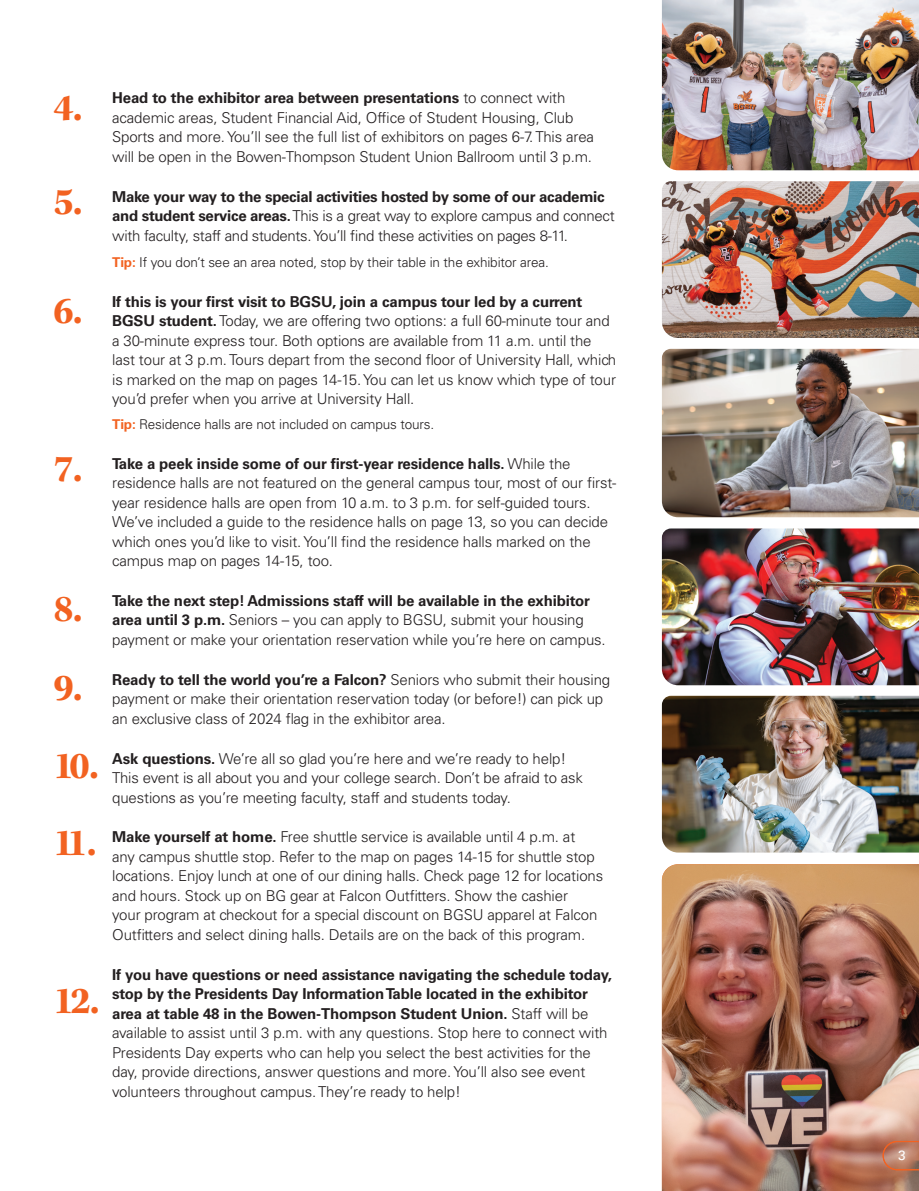
<style>
.page{position:relative;width:919px;height:1191px;background:#fff}
.page>*{position:absolute;margin:0;border:0;box-sizing:border-box;transform-origin:0 0}
.t1{font:700 39px "Kepler Std";color:#f26221}
.t2{font:300 15px/19.5px "Univers LT Std";letter-spacing:-.01em;color:#231f20}
.t3{font:700 15px "Univers LT Std";letter-spacing:-.01em;color:#231f20}
.t4{font:300 13.5px "Univers LT Std";letter-spacing:-.01em;color:#231f20}
.t5{font:13.5px "Univers LT Std";color:#fff}
.s1{font-weight:700}
.s2{font-weight:700;color:#f26221}
</style>
<div class="page">
<img style="left:662px;top:349px;width:257px;height:168px">
<img style="left:662px;top:181px;width:257px;height:157px">
<img style="left:662px;top:528px;width:257px;height:157px">
<img style="left:662px;top:695px;width:257px;height:157px">
<img style="left:662px;top:0;width:257px;height:170px">
<img style="left:662px;top:864px;width:257px;height:326px">
<svg style="left:882px;top:1140px;width:37px;height:30px"></svg>
<h1 class="t1" style="left:53px;top:85px;width:31px">4.</h1>
<p class="t2" style="left:112px;top:88px;width:483px"><span class="s1">Head to the exhibitor area between presentations</span> to connect with academic areas, Student Financial Aid, Office of Student Housing, Club Sports and more. You’ll see the full list of exhibitors on pages 6-7. This area will be open in the Bowen-Thompson Student Union Ballroom until 3 p.m.</p>
<h1 class="t1" style="left:53px;top:180px;width:31px">5.</h1>
<p class="t2" style="left:112px;top:186px;width:504px"><span class="s1">Make your way to the special activities hosted by some of our academic and student service areas.</span>This is a great way to explore campus and connect with faculty, staff and students. You’ll find these activities on pages 8-11.</p>
<p class="t4" style="left:112px;top:254px;width:438px"><span class="s2">Tip:</span> If you don’t see an area noted, stop by their table in the exhibitor area.</p>
<h1 class="t1" style="left:53px;top:289px;width:31px">6.</h1>
<p class="t2" style="left:112px;top:291px;width:505px"><span class="s1">If this is your first visit to BGSU, join a campus tour led by a current BGSU student.</span> Today, we are offering two options: a full 60-minute tour and a 30-minute express tour. Both options are available from 11 a.m. until the last tour at 3 p.m. Tours depart from the second floor of University Hall, which is marked on the map on pages 14-15. You can let us know which type of tour you’d prefer when you arrive at University Hall.</p>
<p class="t4" style="left:112px;top:416px;width:323px"><span class="s2">Tip:</span> Residence halls are not included on campus tours.</p>
<h1 class="t1" style="left:53px;top:446px;width:31px">7.</h1>
<p class="t2" style="left:112px;top:453px;width:506px"><span class="s1">Take a peek inside some of our first-year residence halls.</span> While the residence halls are not featured on the general campus tour, most of our first&shy;year residence halls are open from 10 a.m. to 3 p.m. for self-guided tours.<br>We’ve included a guide to the residence halls on page 13, so you can decide which ones you’d like to visit. You’ll find the residence halls marked on the campus map on pages 14-15, too.</p>
<h1 class="t1" style="left:53px;top:587px;width:31px">8.</h1>
<p class="t2" style="left:112px;top:591px;width:495px"><span class="s1">Take the next step! Admissions staff will be available in the exhibitor area until 3 p.m.</span> Seniors – you can apply to BGSU, submit your housing payment or make your orientation reservation while you’re here on campus.</p>
<h1 class="t1" style="left:53px;top:665px;width:31px">9.</h1>
<p class="t2" style="left:112px;top:669px;width:499px"><span class="s1">Ready to tell the world you’re a Falcon?</span> Seniors who submit their housing payment or make their orientation reservation today (or before!) can pick up an exclusive class of 2024 flag in the exhibitor area.</p>
<h1 class="t1" style="left:53px;top:743px;width:47px">10.</h1>
<p class="t2" style="left:112px;top:748px;width:472px"><span class="s1">Ask questions.</span> We’re all so glad you’re here and we’re ready to help!<br>This event is all about you and your college search. Don’t be afraid to ask questions as you’re meeting faculty, staff and students today.</p>
<h1 class="t1" style="left:53px;top:821px;width:45px">11.</h1>
<p class="t2" style="left:112px;top:827px;width:492px"><span class="s1">Make yourself at home.</span> Free shuttle service is available until 4 p.m. at<br>any campus shuttle stop. Refer to the map on pages 14-15 for shuttle stop locations. Enjoy lunch at one of our dining halls. Check page 12 for locations and hours. Stock up on BG gear at Falcon Outfitters. Show the cashier<br>your program at checkout for a special discount on BGSU apparel at Falcon Outfitters and select dining halls. Details are on the back of this program.</p>
<p class="t3" style="left:112px;top:965px;width:501px">If you have questions or need assistance navigating the schedule today,</p>
<h1 class="t1" style="left:53px;top:978px;width:48px">12.</h1>
<p class="t2" style="left:112px;top:984px;width:497px"><span class="s1">stop by the Presidents Day Information Table located in the exhibitor area at table 48 in the Bowen-Thompson Student Union.</span> Staff will be available to assist until 3 p.m. with any questions. Stop here to connect with Presidents Day experts who can help you select the best activities for the day, provide directions, answer questions and more. You’ll also see event volunteers throughout campus. They’re ready to help!</p>
<p class="t5" style="left:898px;top:1147px;width:9px">3</p>
</div>
